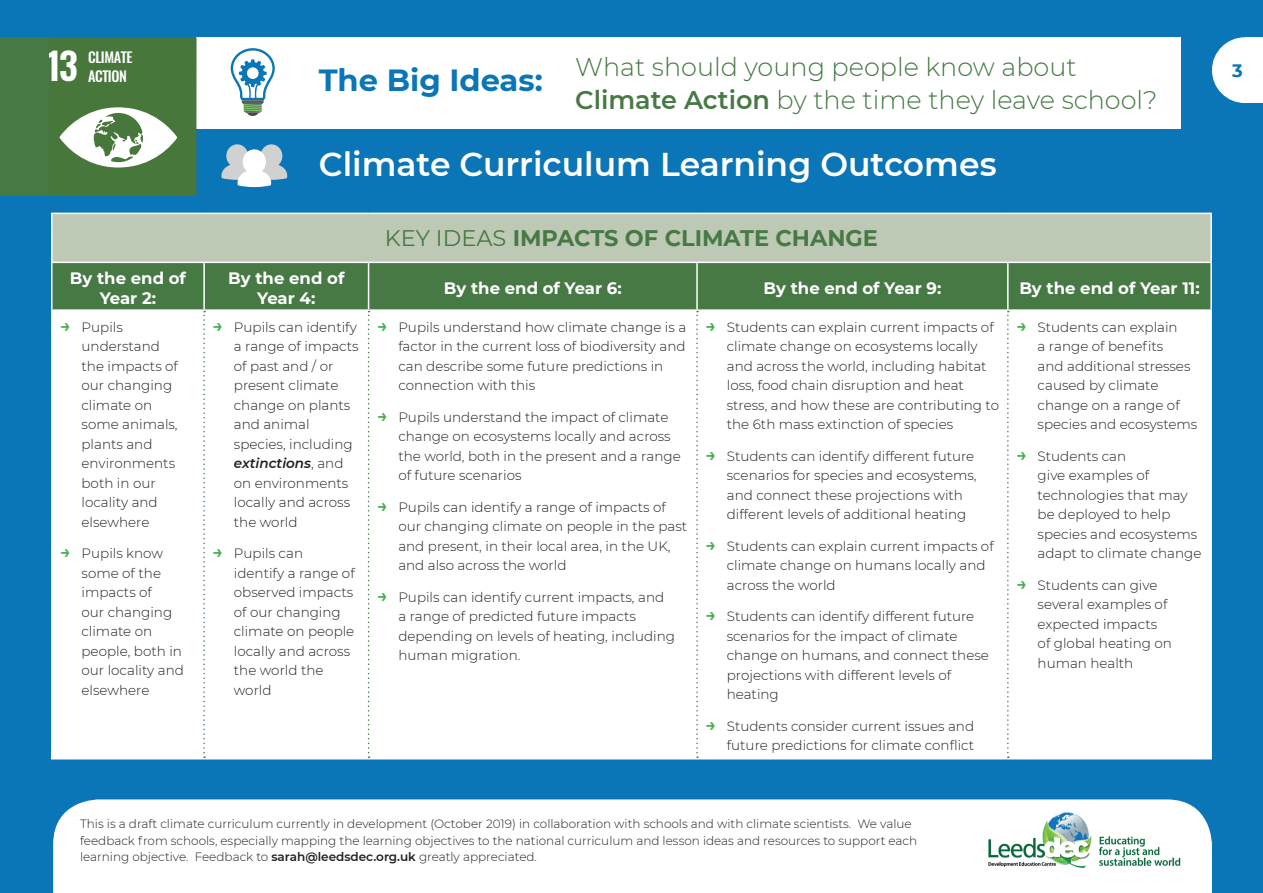
<style>
.page{position:relative;width:1263px;height:893px;background:#0a75b7}
.page>*{position:absolute;margin:0;border:0;box-sizing:border-box;transform-origin:0 0}
.t1{font:600 37.35px "Oswald";color:#fff}
.t2{font:600 33px "Montserrat";color:#fff}
.t3{font:700 30.6px "Montserrat";color:#0a75b7}
.t4{font:300 25.5px/33px "Montserrat";color:#467944}
.t5{font:700 22.5px "Montserrat";color:#467944}
.t6{font:700 18px "Montserrat";color:#0a75b7}
.t7{font:700 16.5px/19.8px "Montserrat";color:#fff;text-align:center}
.t8{font:500 14.25px/18.9px "Oswald";letter-spacing:-.03em;color:#fff}
.t9{font:300 13.5px/19.5px "Montserrat";color:#231f20}
.t10{font:300 12px/16.5px "Montserrat";color:#231f20}
.s1{font-weight:600}
.s2{font-weight:400}
.s3{font-weight:600;font-size:18px;color:#40ae49}
.s4{font-weight:600;font-style:italic}
</style>
<div class="page">
<div style="left:197px;top:37px;width:984px;height:92px;background:#fff"></div>
<div style="left:53px;top:799px;width:1159px;height:94px;background:#fff"></div>
<div style="left:38px;top:37px;width:159px;height:159px;background:#48773c"></div>
<svg style="left:59px;top:107px;width:118px;height:61px"></svg>
<img style="left:980px;top:810px;width:206px;height:63px">
<svg style="left:221px;top:144px;width:66px;height:43px"></svg>
<div style="left:0;top:37px;width:48px;height:159px;background:#467944"></div>
<svg style="left:231px;top:48px;width:44px;height:68px"></svg>
<svg style="left:1212px;top:37px;width:33px;height:66px"></svg>
<div style="left:1245px;top:37px;width:18px;height:66px;background:#fff"></div>
<div style="left:52px;top:213px;width:1159px;height:49px;background:#bdc9b5"></div>
<div style="left:53px;top:263px;width:1157px;height:46px;background:#467944"></div>
<div style="left:53px;top:311px;width:1157px;height:447px;background:#fff"></div>
<hr style="left:51px;top:214px;width:2px;height:48px;background:#fff">
<hr style="left:51px;top:263px;width:2px;height:46px;background:#fff">
<hr style="left:203px;top:263px;width:2px;height:46px;background:#fff">
<hr style="left:368px;top:263px;width:1px;height:46px;background:#fff">
<hr style="left:696px;top:263px;width:2px;height:46px;background:#fff">
<hr style="left:1007px;top:263px;width:1px;height:46px;background:#fff">
<hr style="left:51px;top:311px;width:2px;height:447px;background:#fff">
<hr style="left:1210px;top:311px;width:2px;height:447px;background:#fff">
<hr style="left:51px;top:758px;width:153px;height:1px;background:#fff">
<hr style="left:204px;top:758px;width:165px;height:1px;background:#fff">
<hr style="left:369px;top:758px;width:328px;height:1px;background:#fff">
<hr style="left:697px;top:758px;width:311px;height:1px;background:#fff">
<hr style="left:1008px;top:758px;width:204px;height:1px;background:#fff">
<hr style="left:51px;top:213px;width:153px;height:1px;background:#fff">
<hr style="left:204px;top:213px;width:165px;height:1px;background:#fff">
<hr style="left:369px;top:213px;width:328px;height:1px;background:#fff">
<hr style="left:697px;top:213px;width:311px;height:1px;background:#fff">
<hr style="left:1008px;top:213px;width:204px;height:1px;background:#fff">
<hr style="left:1210px;top:214px;width:2px;height:48px;background:#fff">
<hr style="left:51px;top:262px;width:153px;height:1px;background:#fff">
<hr style="left:204px;top:262px;width:165px;height:1px;background:#fff">
<hr style="left:369px;top:262px;width:328px;height:1px;background:#fff">
<hr style="left:697px;top:262px;width:311px;height:1px;background:#fff">
<hr style="left:1008px;top:262px;width:204px;height:1px;background:#fff">
<hr style="left:1210px;top:263px;width:2px;height:46px;background:#fff">
<hr style="left:51px;top:309px;width:153px;height:2px;background:#fff">
<hr style="left:204px;top:309px;width:165px;height:2px;background:#fff">
<hr style="left:369px;top:309px;width:328px;height:2px;background:#fff">
<hr style="left:697px;top:309px;width:311px;height:2px;background:#fff">
<hr style="left:1008px;top:309px;width:204px;height:2px;background:#fff">
<svg style="left:203px;top:311px;width:2px;height:447px"></svg>
<svg style="left:696px;top:311px;width:2px;height:447px"></svg>
<svg style="left:368px;top:311px;width:2px;height:447px"></svg>
<svg style="left:1007px;top:311px;width:2px;height:447px"></svg>
<h1 class="t1" style="left:44px;top:40px;width:36px">13</h1>
<p class="t8" style="left:88px;top:48px;width:46px">CLIMATE<br>ACTION</p>
<h3 class="t4" style="left:575px;top:49px;width:584px">What should young people know about<br><span class="s1">Climate Action</span> by the time they leave school?</h3>
<h3 class="t3" style="left:319px;top:58px;width:225px">The Big Ideas:</h3>
<h3 class="t6" style="left:1232px;top:58px;width:12px">3</h3>
<h2 class="t2" style="left:319px;top:141px;width:679px">Climate Curriculum Learning Outcomes</h2>
<h3 class="t5" style="left:385px;top:222px;width:495px"><span class="s2">KEY IDEAS</span> IMPACTS OF CLIMATE CHANGE</h3>
<p class="t7" style="left:70px;top:268px;width:118px">By the end of<br>Year 2:</p>
<p class="t7" style="left:228px;top:268px;width:118px">By the end of<br>Year 4:</p>
<p class="t7" style="left:444px;top:278px;width:179px">By the end of Year 6:</p>
<p class="t7" style="left:763px;top:278px;width:179px">By the end of Year 9:</p>
<p class="t7" style="left:1019px;top:278px;width:182px">By the end of Year 11:</p>
<p class="t9" style="left:82px;top:317px;width:98px;text-indent:-21px"><span class="s3">→</span> Pupils understand the impacts of our changing climate on some animals, plants and environments both in our locality and elsewhere</p>
<p class="t9" style="left:82px;top:543px;width:104px;text-indent:-21px"><span class="s3">→</span> Pupils know some of the impacts of<br>our changing climate on people, both in our locality and elsewhere</p>
<p class="t9" style="left:234px;top:317px;width:126px;text-indent:-21px"><span class="s3">→</span> Pupils can identify a range of impacts of past and / or present climate change on plants and animal species, including <span class="s4">extinctions</span>, and on environments locally and across the world</p>
<p class="t9" style="left:234px;top:543px;width:122px;text-indent:-21px"><span class="s3">→</span> Pupils can identify a range of observed impacts of our changing climate on people locally and across the world the world</p>
<p class="t9" style="left:727px;top:317px;width:274px;text-indent:-21px"><span class="s3">→</span> Students can explain current impacts of climate change on ecosystems locally and across the world, including habitat loss, food chain disruption and heat stress, and how these are contributing to the 6th mass extinction of species</p>
<p class="t9" style="left:727px;top:446px;width:251px;text-indent:-21px"><span class="s3">→</span> Students can identify different future scenarios for species and ecosystems, and connect these projections with different levels of additional heating</p>
<p class="t9" style="left:727px;top:536px;width:268px;text-indent:-21px"><span class="s3">→</span> Students can explain current impacts of climate change on humans locally and across the world</p>
<p class="t9" style="left:727px;top:606px;width:264px;text-indent:-21px"><span class="s3">→</span> Students can identify different future scenarios for the impact of climate change on humans, and connect these projections with different levels of heating</p>
<p class="t9" style="left:705px;top:716px;width:270px;text-align:right"><span class="s3">→</span> Students consider current issues and future predictions for climate conflict</p>
<p class="t9" style="left:398px;top:317px;width:289px;text-indent:-21px"><span class="s3">→</span> Pupils understand how climate change is a factor in the current loss of biodiversity and can describe some future predictions in connection with this</p>
<p class="t9" style="left:398px;top:407px;width:284px;text-indent:-21px"><span class="s3">→</span> Pupils understand the impact of climate change on ecosystems locally and across the world, both in the present and a range of future scenarios</p>
<p class="t9" style="left:398px;top:497px;width:290px;text-indent:-21px"><span class="s3">→</span> Pupils can identify a range of impacts of our changing climate on people in the past and present, in their local area, in the UK, and also across the world</p>
<p class="t9" style="left:398px;top:587px;width:278px;text-indent:-21px"><span class="s3">→</span> Pupils can identify current impacts, and a range of predicted future impacts depending on levels of heating, including human migration.</p>
<p class="t9" style="left:1038px;top:317px;width:161px;text-indent:-21px"><span class="s3">→</span> Students can explain<br>a range of benefits<br>and additional stresses caused by climate change on a range of species and ecosystems</p>
<p class="t9" style="left:1038px;top:446px;width:165px;text-indent:-21px"><span class="s3">→</span> Students can<br>give examples of technologies that may be deployed to help species and ecosystems adapt to climate change</p>
<p class="t9" style="left:1038px;top:575px;width:136px;text-indent:-21px"><span class="s3">→</span> Students can give several examples of expected impacts of global heating on human health</p>
<p class="t10" style="left:80px;top:815px;width:839px">This is a draft climate curriculum currently in development (October 2019) in collaboration with schools and with climate scientists. We value feedback from schools, especially mapping the learning objectives to the national curriculum and lesson ideas and resources to support each learning objective. Feedback to <span class="s1">sarah@leedsdec.org.uk</span> greatly appreciated.</p>
</div>
